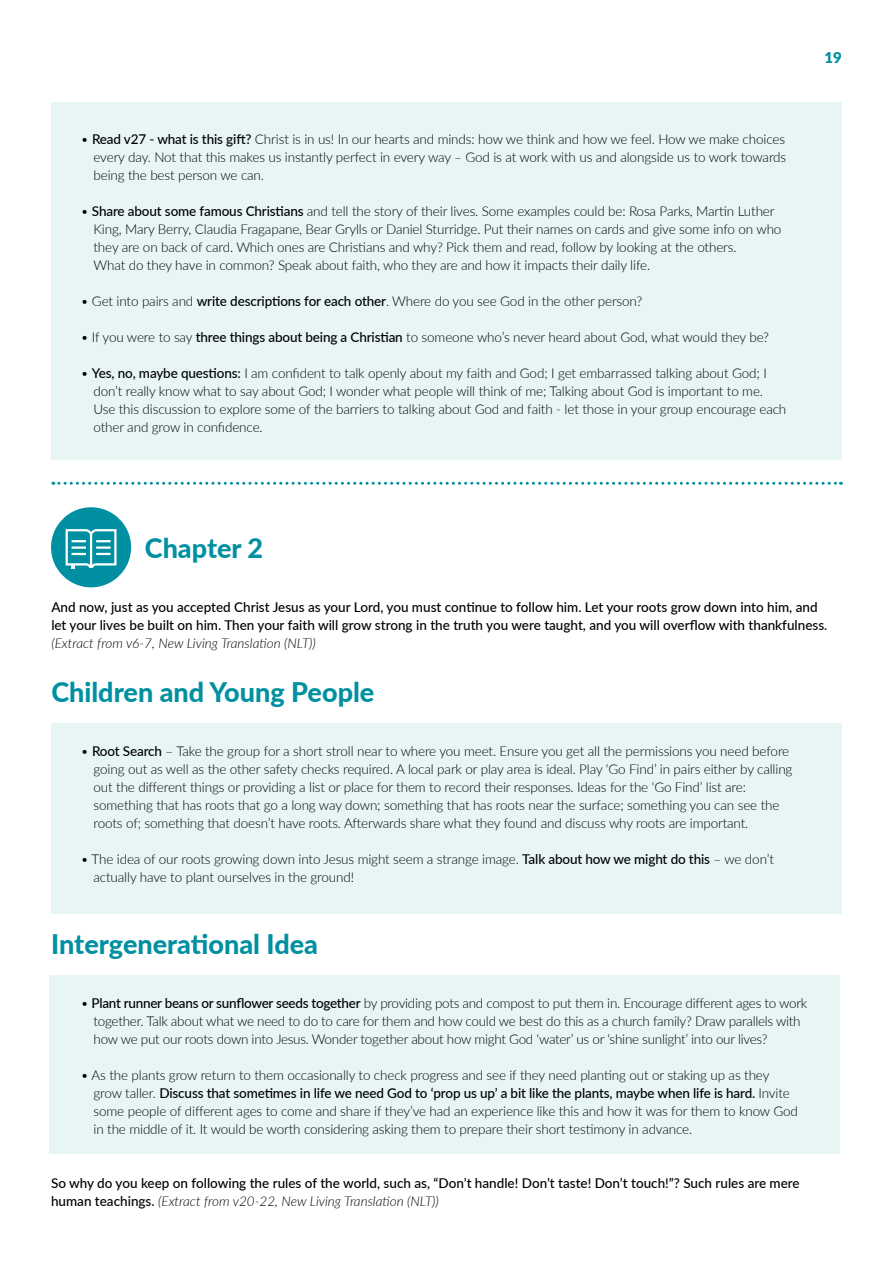
<style>
.page{position:relative;width:893px;height:1263px;background:#fff}
.page>*{position:absolute;margin:0;border:0;box-sizing:border-box;transform-origin:0 0}
.t1{font:800 27px "Lato";color:#0090a1}
.t2{font:900 15px "Lato";color:#0090a1}
.t3{font:300 13.5px/18px "Lato";letter-spacing:-.01em;color:#000}
.t4{font:500 13.5px/18px "Lato";color:#000}
.t5{font:italic 300 13.5px "Lato";color:#000}
.s1{font-weight:500}
.s2{font-weight:300;font-style:italic}
</style>
<div class="page">
<div style="left:51px;top:723px;width:791px;height:190px;background:#e7f6f5"></div>
<div style="left:49px;top:975px;width:791px;height:179px;background:#e7f6f5"></div>
<div style="left:51px;top:102px;width:791px;height:357px;background:#e7f6f5"></div>
<svg style="left:53px;top:482px;width:788px;height:3px"></svg>
<div style="left:51px;top:507px;width:80px;height:80px;background:#0090a1;border-radius:50%"></div>
<svg style="left:65px;top:529px;width:52px;height:40px"></svg>
<p class="t3" style="left:94px;top:130px;width:694px;text-align:justify;text-indent:-13px">• <span class="s1">Read v27 - what is this gift?</span> Christ is in us! In our hearts and minds: how we think and how we feel. How we make choices every day. Not that this makes us instantly perfect in every way – God is at work with us and alongside us to work towards being the best person we can.</p>
<p class="t3" style="left:94px;top:202px;width:689px;text-indent:-13px">• <span class="s1">Share about some famous Christians</span> and tell the story of their lives. Some examples could be: Rosa Parks, Martin Luther King, Mary Berry, Claudia Fragapane, Bear Grylls or Daniel Sturridge. Put their names on cards and give some info on who they are on back of card. Which ones are Christians and why? Pick them and read, follow by looking at the others.<br>What do they have in common? Speak about faith, who they are and how it impacts their daily life.</p>
<p class="t3" style="left:81px;top:292px;width:563px">• Get into pairs and <span class="s1">write descriptions for each other</span>. Where do you see God in the other person?</p>
<p class="t3" style="left:81px;top:328px;width:690px">• If you were to say <span class="s1">three things about being a Christian</span> to someone who’s never heard about God, what would they be?</p>
<p class="t3" style="left:93px;top:364px;width:694px;text-indent:-13px">• <span class="s1">Yes, no, maybe questions:</span> I am confident to talk openly about my faith and God; I get embarrassed talking about God; I don’t really know what to say about God; I wonder what people will think of me; Talking about God is important to me.<br>Use this discussion to explore some of the barriers to talking about God and faith - let those in your group encourage each other and grow in confidence.</p>
<p class="t2" style="left:824px;top:46px;width:19px">19</p>
<h1 class="t1" style="left:145px;top:528px;width:120px">Chapter 2</h1>
<p class="t4" style="left:51px;top:598px;width:777px">And now, just as you accepted Christ Jesus as your Lord, you must continue to follow him. Let your roots grow down into him, and let your lives be built on him. Then your faith will grow strong in the truth you were taught, and you will overflow with thankfulness.</p>
<p class="t5" style="left:51px;top:634px;width:266px">(Extract from v6-7, New Living Translation (NLT))</p>
<h1 class="t1" style="left:51px;top:672px;width:325px">Children and Young People</h1>
<p class="t3" style="left:94px;top:742px;width:700px;text-indent:-13px">• <span class="s1">Root Search</span> – Take the group for a short stroll near to where you meet. Ensure you get all the permissions you need before going out as well as the other safety checks required. A local park or play area is ideal. Play ‘Go Find’ in pairs either by calling out the different things or providing a list or place for them to record their responses. Ideas for the ‘Go Find’ list are: something that has roots that go a long way down; something that has roots near the surface; something you can see the roots of; something that doesn’t have roots. Afterwards share what they found and discuss why roots are important.</p>
<p class="t3" style="left:94px;top:850px;width:682px;text-indent:-13px">• The idea of our roots growing down into Jesus might seem a strange image. <span class="s1">Talk about how we might do this</span> – we don’t actually have to plant ourselves in the ground!</p>
<h1 class="t1" style="left:51px;top:924px;width:268px">Intergenerational Idea</h1>
<p class="t3" style="left:94px;top:994px;width:715px;text-indent:-13px">• <span class="s1">Plant runner beans or sunflower seeds together</span> by providing pots and compost to put them in. Encourage different ages to work together. Talk about what we need to do to care for them and how could we best do this as a church family? Draw parallels with how we put our roots down into Jesus. Wonder together about how might God ‘water’ us or ‘shine sunlight’ into our lives?</p>
<p class="t3" style="left:94px;top:1066px;width:706px;text-indent:-13px">• As the plants grow return to them occasionally to check progress and see if they need planting out or staking up as they grow taller. <span class="s1">Discuss that sometimes in life we need God to ‘prop us up’ a bit like the plants, maybe when life is hard.</span> Invite some people of different ages to come and share if they’ve had an experience like this and how it was for them to know God in the middle of it. It would be worth considering asking them to prepare their short testimony in advance.</p>
<p class="t4" style="left:51px;top:1174px;width:750px">So why do you keep on following the rules of the world, such as, “Don’t handle! Don’t taste! Don’t touch!”? Such rules are mere human teachings. <span class="s2">(Extract from v20-22, New Living Translation (NLT))</span></p>
</div>
